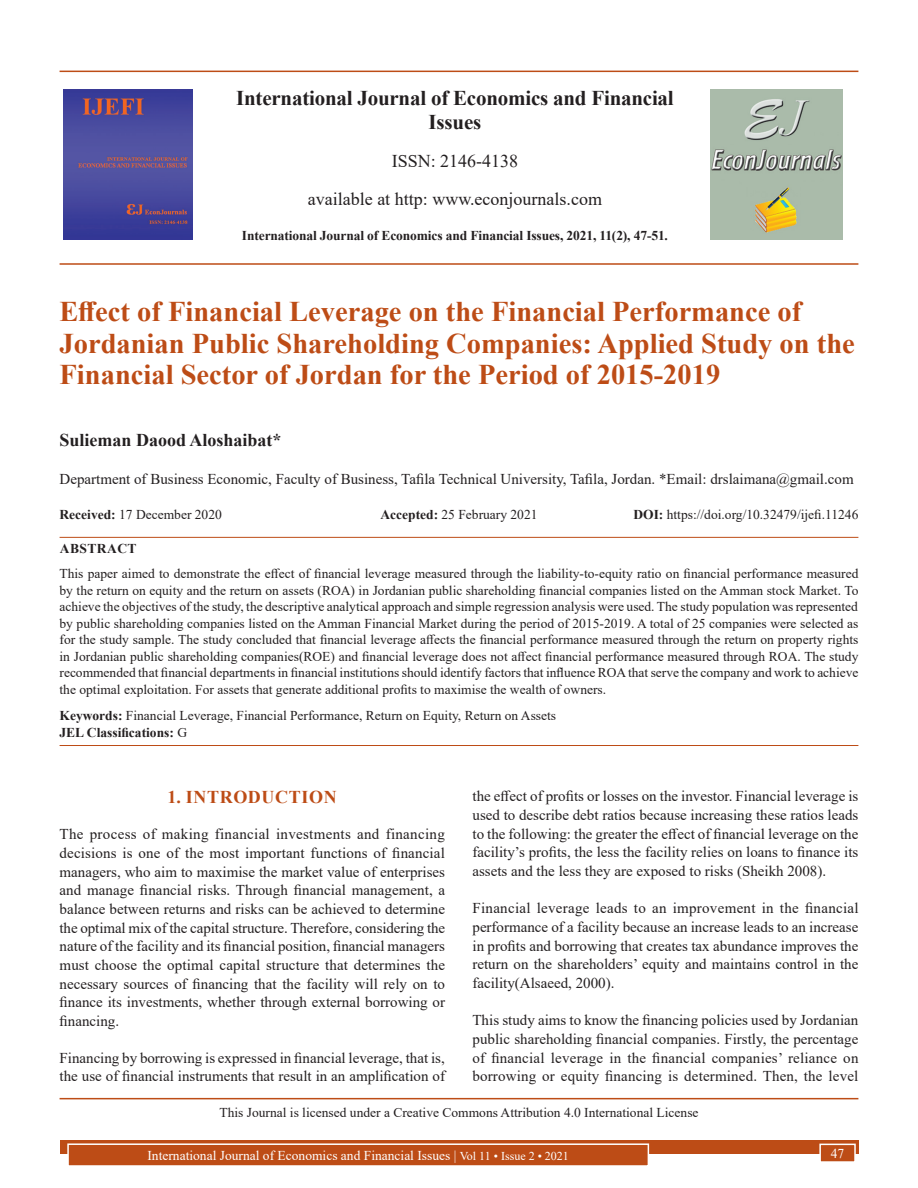
<style>
.page{position:relative;width:918px;height:1188px;background:#fff}
.page>*{position:absolute;margin:0;border:0;box-sizing:border-box;transform-origin:0 0}
.AT{font:700 28.5px/31.5px "Times New Roman";color:#bd4c16}
.Issue_details{font:700 21px/24px "Times New Roman";letter-spacing:-.01em;color:#231f20;text-align:center}
.Issue_details-2{font:18px "Times New Roman";color:#231f20}
.AU{font:700 18px "Times New Roman";color:#231f20}
.t1{font:700 18px "Times New Roman";letter-spacing:.035em;color:#bd4c16}
.TX{font:15px/18.6px "Times New Roman";color:#231f20;text-align:justify}
.AFF{font:15px "Times New Roman";color:#231f20}
.ABS{font:13.5px/16.5px "Times New Roman";color:#231f20;text-align:justify}
.KWD{font:13.5px/16.2px "Times New Roman";color:#231f20}
.HIS{font:13.5px "Times New Roman";color:#231f20}
.CCA{font:13.5px "Times New Roman";color:#231f20}
.Folio{font:13.5px "Times New Roman";color:#fff}
.Issue_details-3{font:700 13.5px "Times New Roman";letter-spacing:-.01em;color:#231f20}
.ABSH{font:700 13.5px "Times New Roman";letter-spacing:.035em;color:#231f20}
.s1{font-weight:700}
.s2{font-size:12px}
</style>
<div class="page">
<hr style="left:60px;top:71px;width:798px;height:1px;background:#bd4c16">
<hr style="left:60px;top:263px;width:798px;height:2px;background:#bd4c16">
<img style="left:64px;top:89px;width:129px;height:151px">
<img style="left:711px;top:89px;width:132px;height:150px">
<div style="left:60px;top:1140px;width:798px;height:13px;background:#bd4c16"></div>
<div style="left:68px;top:1144px;width:580px;height:22px;background:#bd4c16"></div>
<div style="left:67px;top:1143px;width:582px;height:24px;border:2px solid #fff"></div>
<div style="left:820px;top:1144px;width:35px;height:18px;background:#bd4c16"></div>
<div style="left:819px;top:1144px;width:37px;height:19px;border:2px solid #fff"></div>
<hr style="left:60px;top:537px;width:798px;height:1px;background:#bd4c16">
<hr style="left:60px;top:745px;width:798px;height:1px;background:#bd4c16">
<hr style="left:60px;top:1098px;width:798px;height:1px;background:#bd4c16">
<p class="Issue_details" style="left:236px;top:85px;width:439px">International Journal of Economics and Financial<br>Issues</p>
<p class="Issue_details-2" style="left:392px;top:148px;width:128px">ISSN: 2146-4138</p>
<p class="Issue_details-2" style="left:308px;top:186px;width:296px">available at http: www.econjournals.com</p>
<p class="Issue_details-3" style="left:242px;top:226px;width:428px">International Journal of Economics and Financial Issues, 2021, 11(2), 47-51.</p>
<p class="AT" style="left:60px;top:295px;width:797px">Effect of Financial Leverage on the Financial Performance of<br>Jordanian Public Shareholding Companies: Applied Study on the<br>Financial Sector of Jordan for the Period of 2015-2019</p>
<p class="AU" style="left:60px;top:427px;width:224px">Sulieman Daood Aloshaibat*</p>
<p class="AFF" style="left:60px;top:469px;width:796px">Department of Business Economic, Faculty of Business, Tafila Technical University, Tafila, Jordan. *Email: drslaimana@gmail.com</p>
<p class="HIS" style="left:60px;top:505px;width:164px"><span class="s1">Received:</span> 17 December 2020</p>
<p class="HIS" style="left:380px;top:505px;width:159px"><span class="s1">Accepted:</span> 25 February 2021</p>
<p class="HIS" style="left:633px;top:505px;width:227px"><span class="s1">DOI:</span> https://doi.org/10.32479/ijefi.11246</p>
<p class="ABSH" style="left:60px;top:539px;width:78px">ABSTRACT</p>
<p class="ABS" style="left:60px;top:565px;width:800px">This paper aimed to demonstrate the effect of financial leverage measured through the liability-to-equity ratio on financial performance measured by the return on equity and the return on assets (ROA) in Jordanian public shareholding financial companies listed on the Amman stock Market. To achieve the objectives of the study, the descriptive analytical approach and simple regression analysis were used. The study population was represented by public shareholding companies listed on the Amman Financial Market during the period of 2015-2019. A total of 25 companies were selected as for the study sample. The study concluded that financial leverage affects the financial performance measured through the return on property rights in Jordanian public shareholding companies(ROE) and financial leverage does not affect financial performance measured through ROA. The study recommended that financial departments in financial institutions should identify factors that influence ROA that serve the company and work to achieve the optimal exploitation. For assets that generate additional profits to maximise the wealth of owners.</p>
<p class="KWD" style="left:60px;top:707px;width:498px"><span class="s1">Keywords:</span> Financial Leverage, Financial Performance, Return on Equity, Return on Assets<br><span class="s1">JEL Classifications:</span> G</p>
<h1 class="t1" style="left:168px;top:784px;width:171px">1. INTRODUCTION</h1>
<p class="TX" style="left:60px;top:825px;width:387px">The process of making financial investments and financing decisions is one of the most important functions of financial managers, who aim to maximise the market value of enterprises and manage financial risks. Through financial management, a balance between returns and risks can be achieved to determine the optimal mix of the capital structure. Therefore, considering the nature of the facility and its financial position, financial managers must choose the optimal capital structure that determines the necessary sources of financing that the facility will rely on to finance its investments, whether through external borrowing or financing.</p>
<p class="TX" style="left:60px;top:1048px;width:387px">Financing by borrowing is expressed in financial leverage, that is, the use of financial instruments that result in an amplification of</p>
<p class="TX" style="left:472px;top:786px;width:387px">the effect of profits or losses on the investor. Financial leverage is used to describe debt ratios because increasing these ratios leads to the following: the greater the effect of financial leverage on the facility’s profits, the less the facility relies on loans to finance its assets and the less they are exposed to risks (Sheikh 2008).</p>
<p class="TX" style="left:472px;top:898px;width:388px">Financial leverage leads to an improvement in the financial performance of a facility because an increase leads to an increase in profits and borrowing that creates tax abundance improves the return on the shareholders’ equity and maintains control in the facility(Alsaeed, 2000).</p>
<p class="TX" style="left:472px;top:1010px;width:388px">This study aims to know the financing policies used by Jordanian public shareholding financial companies. Firstly, the percentage of financial leverage in the financial companies’ reliance on borrowing or equity financing is determined. Then, the level</p>
<p class="CCA" style="left:219px;top:1103px;width:481px">This Journal is licensed under a Creative Commons Attribution 4.0 International License</p>
<p class="Folio" style="left:147px;top:1146px;width:423px">International Journal of Economics and Financial Issues | <span class="s2">Vol 11 • Issue 2 • 2021</span></p>
<p class="Folio" style="left:831px;top:1144px;width:15px">47</p>
</div>
